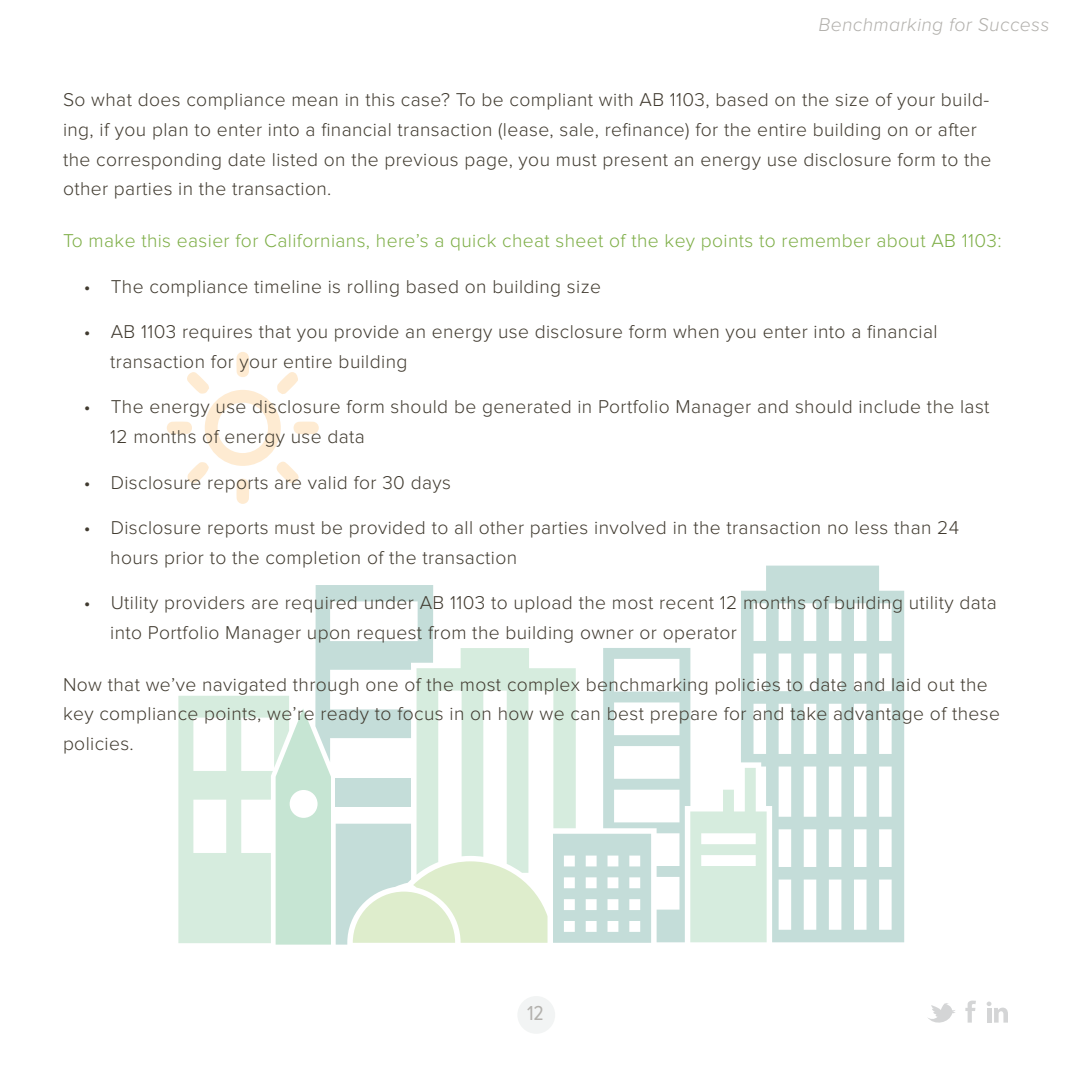
<style>
.page{position:relative;width:1071px;height:1071px;background:#fff}
.page>*{position:absolute;margin:0;border:0;box-sizing:border-box;transform-origin:0 0}
.t1{font:21px "Proxima Nova Cond";color:#b3b1ad}
.t2{font:300 19.25px/29.8px "Proxima Nova";letter-spacing:.02em;color:#413b30}
.t3{font:300 19.25px "Proxima Nova";letter-spacing:.02em;color:#7eae47}
.t4{font:italic 300 19.25px "Proxima Nova";letter-spacing:.02em;color:#b3b1ad}
</style>
<div class="page">
<svg style="left:766px;top:566px;width:138px;height:376px;fill:#c4ddd9"></svg>
<svg style="left:178px;top:585px;width:589px;height:360px"></svg>
<svg style="left:167px;top:352px;width:152px;height:152px"></svg>
<div style="left:517px;top:996px;width:38px;height:38px;background:#f2f4f4;border-radius:50%"></div>
<svg style="left:928px;top:1003px;width:27px;height:20px"></svg>
<svg style="left:965px;top:1001px;width:11px;height:22px"></svg>
<svg style="left:987px;top:1002px;width:21px;height:21px"></svg>
<p class="t4" style="left:819px;top:16px;width:233px">Benchmarking for Success</p>
<p class="t2" style="left:63px;top:86px;width:930px">So what does compliance mean in this case? To be compliant with AB 1103, based on the size of your build&shy;ing, if you plan to enter into a financial transaction (lease, sale, refinance) for the entire building on or after the corresponding date listed on the previous page, you must present an energy use disclosure form to the other parties in the transaction.</p>
<p class="t3" style="left:63px;top:232px;width:940px">To make this easier for Californians, here’s a quick cheat sheet of the key points to remember about AB 1103:</p>
<p class="t2" style="left:84px;top:272px;width:519px">• The compliance timeline is rolling based on building size</p>
<p class="t2" style="left:110px;top:318px;width:829px;text-indent:-26px">• AB 1103 requires that you provide an energy use disclosure form when you enter into a financial transaction for your entire building</p>
<p class="t2" style="left:110px;top:393px;width:881px;text-indent:-26px">• The energy use disclosure form should be generated in Portfolio Manager and should include the last<br>12 months of energy use data</p>
<p class="t2" style="left:84px;top:468px;width:369px">• Disclosure reports are valid for 30 days</p>
<p class="t2" style="left:110px;top:514px;width:850px;text-indent:-26px">• Disclosure reports must be provided to all other parties involved in the transaction no less than 24 hours prior to the completion of the transaction</p>
<p class="t2" style="left:110px;top:589px;width:888px;text-indent:-26px">• Utility providers are required under AB 1103 to upload the most recent 12 months of building utility data into Portfolio Manager upon request from the building owner or operator</p>
<p class="t2" style="left:63px;top:670px;width:939px">Now that we’ve navigated through one of the most complex benchmarking policies to date and laid out the key compliance points, we’re ready to focus in on how we can best prepare for and take advantage of these policies.</p>
<p class="t1" style="left:527px;top:1003px;width:18px">12</p>
</div>
